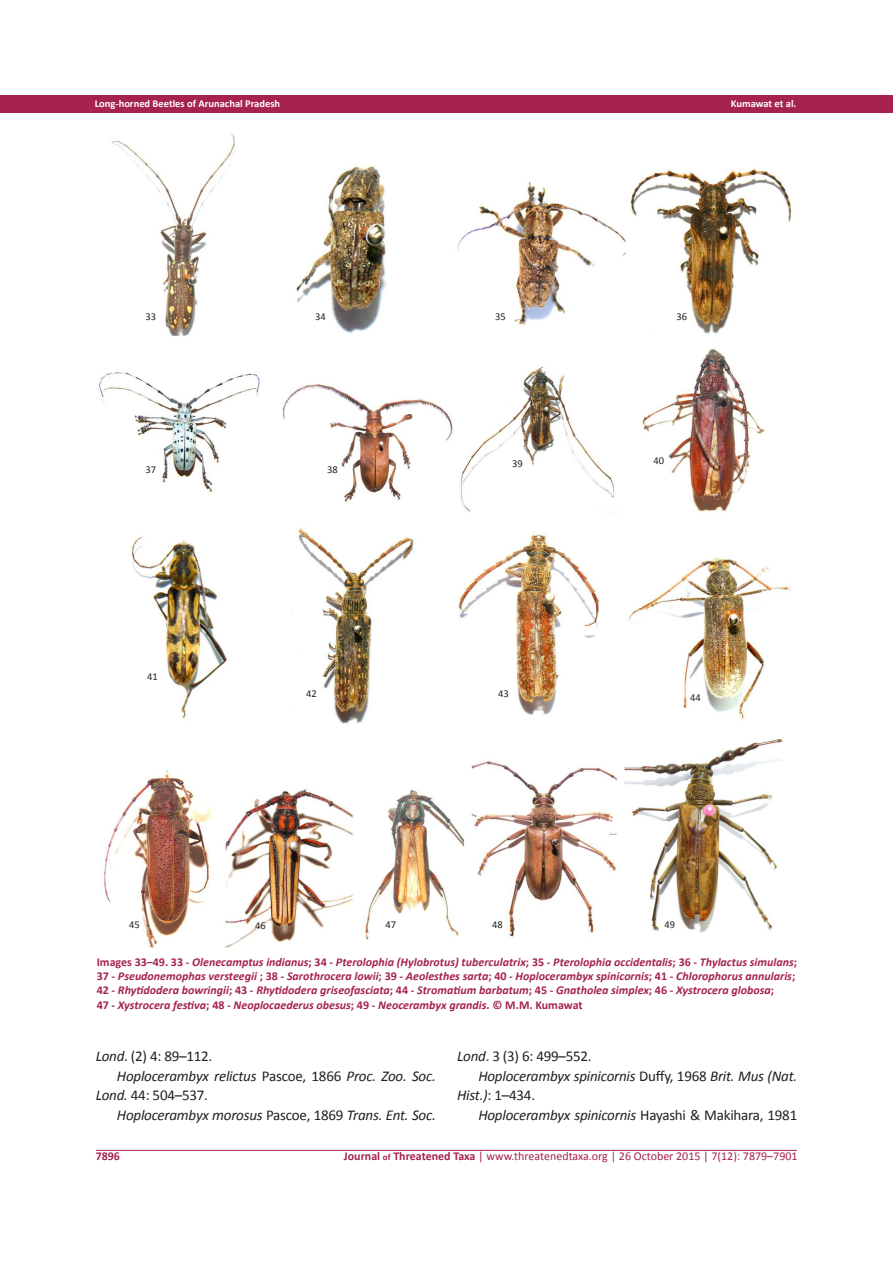
<style>
.page{position:relative;width:893px;height:1263px;background:#fff}
.page>*{position:absolute;margin:0;border:0;box-sizing:border-box;transform-origin:0 0}
.t1{font:italic 15px/19.5px "Calibri";letter-spacing:-.015em;color:#231f20}
.t2{font:15px "Calibri";letter-spacing:-.015em;color:#231f20}
.t3{font:italic 700 12px/14.4px "Calibri";color:#a5234c}
.t4{font:12px "Calibri";color:#a5234c}
.t5{font:700 12px "Calibri";color:#a5234c}
.t6{font:700 10.5px "Calibri";color:#fff}
.t7{font:10.5px "Calibri";color:#231f20}
.s1{font-style:normal}
.s2{font-style:italic}
.s3{font-weight:700}
.s4{font-weight:700;font-size:9px}
</style>
<div class="page">
<div style="left:0;top:95px;width:893px;height:18px;background:#a5234c"></div>
<hr style="left:96px;top:1150px;width:701px;height:1px;background:#a5234c">
<img style="left:111px;top:134px;width:681px;height:202px">
<img style="left:131px;top:528px;width:659px;height:196px">
<img style="left:103px;top:738px;width:680px;height:211px">
<img style="left:98px;top:372px;width:355px;height:131px">
<img style="left:460px;top:348px;width:305px;height:165px">
<p class="t6" style="left:95px;top:97px;width:187px">Long-horned Beetles of Arunachal Pradesh</p>
<p class="t6" style="left:731px;top:97px;width:67px">Kumawat et al.</p>
<p class="t7" style="left:146px;top:310px;width:12px">33</p>
<p class="t7" style="left:146px;top:463px;width:12px">37</p>
<p class="t7" style="left:147px;top:670px;width:12px">41</p>
<p class="t7" style="left:315px;top:310px;width:12px">34</p>
<p class="t7" style="left:327px;top:463px;width:12px">38</p>
<p class="t7" style="left:306px;top:686px;width:12px">42</p>
<p class="t7" style="left:495px;top:310px;width:12px">35</p>
<p class="t7" style="left:677px;top:310px;width:12px">36</p>
<p class="t7" style="left:512px;top:457px;width:12px">39</p>
<p class="t7" style="left:654px;top:454px;width:12px">40</p>
<p class="t7" style="left:498px;top:686px;width:12px">43</p>
<p class="t7" style="left:690px;top:691px;width:12px">44</p>
<p class="t7" style="left:665px;top:917px;width:12px">49</p>
<p class="t3" style="left:97px;top:954px;width:702px"><span class="s1">Images 33–49. 33 -</span> Olenecamptus indianus<span class="s1">; 34 -</span> Pterolophia (Hylobrotus) tuberculatrix<span class="s1">; 35 -</span> Pterolophia occidentalis<span class="s1">; 36 -</span> Thylactus simulans<span class="s1">;<br>37 -</span> Pseudonemophas versteegii <span class="s1">; 38 -</span> Sarothrocera lowii<span class="s1">; 39 -</span> Aeolesthes sarta<span class="s1">; 40 -</span> Hoplocerambyx spinicornis<span class="s1">; 41 -</span> Chlorophorus annularis<span class="s1">;<br>42 -</span> Rhytidodera bowringii<span class="s1">; 43 -</span> Rhytidodera griseofasciata<span class="s1">; 44 -</span> Stromatium barbatum<span class="s1">; 45 -</span> Gnatholea simplex<span class="s1">; 46 -</span> Xystrocera globosa<span class="s1">;</span></p>
<p class="t3" style="left:97px;top:998px;width:487px"><span class="s1">47 -</span> Xystrocera festiva<span class="s1">; 48 -</span> Neoplocaederus obesus<span class="s1">; 49 -</span> Neocerambyx grandis. <span class="s1">© M.M. Kumawat</span></p>
<p class="t7" style="left:386px;top:917px;width:12px">47</p>
<p class="t7" style="left:492px;top:917px;width:12px">48</p>
<p class="t7" style="left:129px;top:917px;width:12px">45</p>
<p class="t7" style="left:255px;top:919px;width:12px">46</p>
<p class="t2" style="left:96px;top:1047px;width:118px"><span class="s2">Lond</span>. (2) 4: 89–112.</p>
<p class="t1" style="left:96px;top:1065px;width:342px;text-indent:21px">Hoplocerambyx relictus <span class="s1">Pascoe, 1866</span> Proc. Zoo. Soc.<br>Lond. <span class="s1">44: 504–537.</span></p>
<p class="t1" style="left:117px;top:1104px;width:320px">Hoplocerambyx morosus <span class="s1">Pascoe, 1869</span> Trans. Ent. Soc.</p>
<p class="t2" style="left:457px;top:1047px;width:136px"><span class="s2">Lond</span>. 3 (3) 6: 499–552.</p>
<p class="t1" style="left:457px;top:1065px;width:342px;text-indent:21px">Hoplocerambyx spinicornis <span class="s1">Duffy, 1968</span> Brit. Mus (Nat.<br>Hist.)<span class="s1">: 1–434.</span></p>
<p class="t1" style="left:478px;top:1104px;width:320px">Hoplocerambyx spinicornis <span class="s1">Hayashi &amp; Makihara, 1981</span></p>
<p class="t5" style="left:96px;top:1148px;width:26px">7896</p>
<p class="t4" style="left:344px;top:1148px;width:455px"><span class="s3">Journal</span> <span class="s4">of</span> <span class="s3">Threatened Taxa</span> | www.threatenedtaxa.org | 26 October 2015 | 7(12): 7879–7901</p>
</div>
